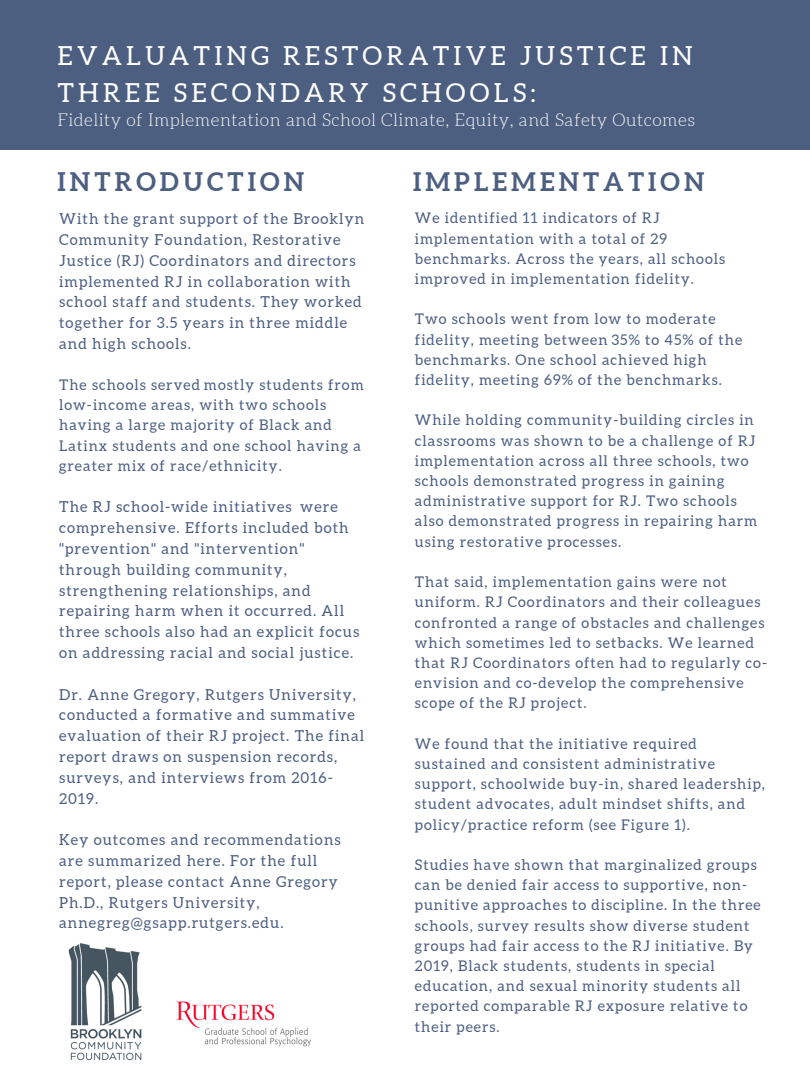
<style>
.page{position:relative;width:810px;height:1080px;background:#fff}
.page>*{position:absolute;margin:0;border:0;box-sizing:border-box;transform-origin:0 0}
.t1{font:26.25px/36.6px "Aleo";letter-spacing:.16em;color:#fff}
.t2{font:700 25.62px "Aleo";letter-spacing:.16em;color:#4d5f81}
.t3{font:700 25.44px "Aleo";letter-spacing:.16em;color:#4d5f81}
.t4{font:300 17.5px "Aleo";letter-spacing:.03em;color:#fff}
.t5{font:15.06px/20.8px "Aleo";letter-spacing:.07em;color:#4d5f81}
.t6{font:14.69px/20.2px "Aleo";letter-spacing:.07em;color:#4d5f81}
</style>
<div class="page">
<div style="left:0;top:0;width:810px;height:150px;background:#4d5f81"></div>
<img style="left:68px;top:943px;width:74px;height:118px">
<img style="left:176px;top:1001px;width:135px;height:46px">
<h1 class="t1" style="left:58px;top:37px;width:637px">EVALUATING RESTORATIVE JUSTICE IN<br>THREE SECONDARY SCHOOLS:</h1>
<p class="t4" style="left:58px;top:110px;width:639px">Fidelity of Implementation and School Climate, Equity, and Safety Outcomes</p>
<h2 class="t2" style="left:58px;top:167px;width:248px">INTRODUCTION</h2>
<p class="t5" style="left:59px;top:208px;width:307px">With the grant support of the Brooklyn Community Foundation, Restorative Justice (RJ) Coordinators and directors implemented RJ in collaboration with school staff and students. They worked together for 3.5 years in three middle and high schools.</p>
<p class="t6" style="left:59px;top:374px;width:306px">The schools served mostly students from low-income areas, with two schools having a large majority of Black and Latinx students and one school having a greater mix of race/ethnicity.</p>
<p class="t5" style="left:59px;top:497px;width:302px">The RJ school-wide initiatives were comprehensive. Efforts included both "prevention" and "intervention" through building community, strengthening relationships, and repairing harm when it occurred. All three schools also had an explicit focus on addressing racial and social justice.</p>
<p class="t5" style="left:59px;top:684px;width:307px">Dr. Anne Gregory, Rutgers University, conducted a formative and summative evaluation of their RJ project. The final report draws on suspension records, surveys, and interviews from 2016-<br>2019.</p>
<p class="t5" style="left:59px;top:829px;width:283px">Key outcomes and recommendations are summarized here. For the full report, please contact Anne Gregory<br>Ph.D., Rutgers University, annegreg@gsapp.rutgers.edu.</p>
<h3 class="t3" style="left:413px;top:167px;width:293px">IMPLEMENTATION</h3>
<p class="t6" style="left:415px;top:208px;width:312px">We identified 11 indicators of RJ implementation with a total of 29 benchmarks. Across the years, all schools improved in implementation fidelity.</p>
<p class="t6" style="left:415px;top:309px;width:329px">Two schools went from low to moderate fidelity, meeting between 35% to 45% of the benchmarks. One school achieved high fidelity, meeting 69% of the benchmarks.</p>
<p class="t6" style="left:415px;top:410px;width:344px">While holding community-building circles in classrooms was shown to be a challenge of RJ implementation across all three schools, two schools demonstrated progress in gaining administrative support for RJ. Two schools also demonstrated progress in repairing harm using restorative processes.</p>
<p class="t6" style="left:415px;top:572px;width:354px">That said, implementation gains were not uniform. RJ Coordinators and their colleagues confronted a range of obstacles and challenges which sometimes led to setbacks. We learned that RJ Coordinators often had to regularly co&shy;envision and co-develop the comprehensive scope of the RJ project.</p>
<p class="t6" style="left:415px;top:733px;width:352px">We found that the initiative required sustained and consistent administrative support, schoolwide buy-in, shared leadership, student advocates, adult mindset shifts, and policy/practice reform (see Figure 1).</p>
<p class="t6" style="left:415px;top:855px;width:347px">Studies have shown that marginalized groups can be denied fair access to supportive, non&shy;punitive approaches to discipline. In the three schools, survey results show diverse student groups had fair access to the RJ initiative. By 2019, Black students, students in special education, and sexual minority students all reported comparable RJ exposure relative to their peers.</p>
</div>
